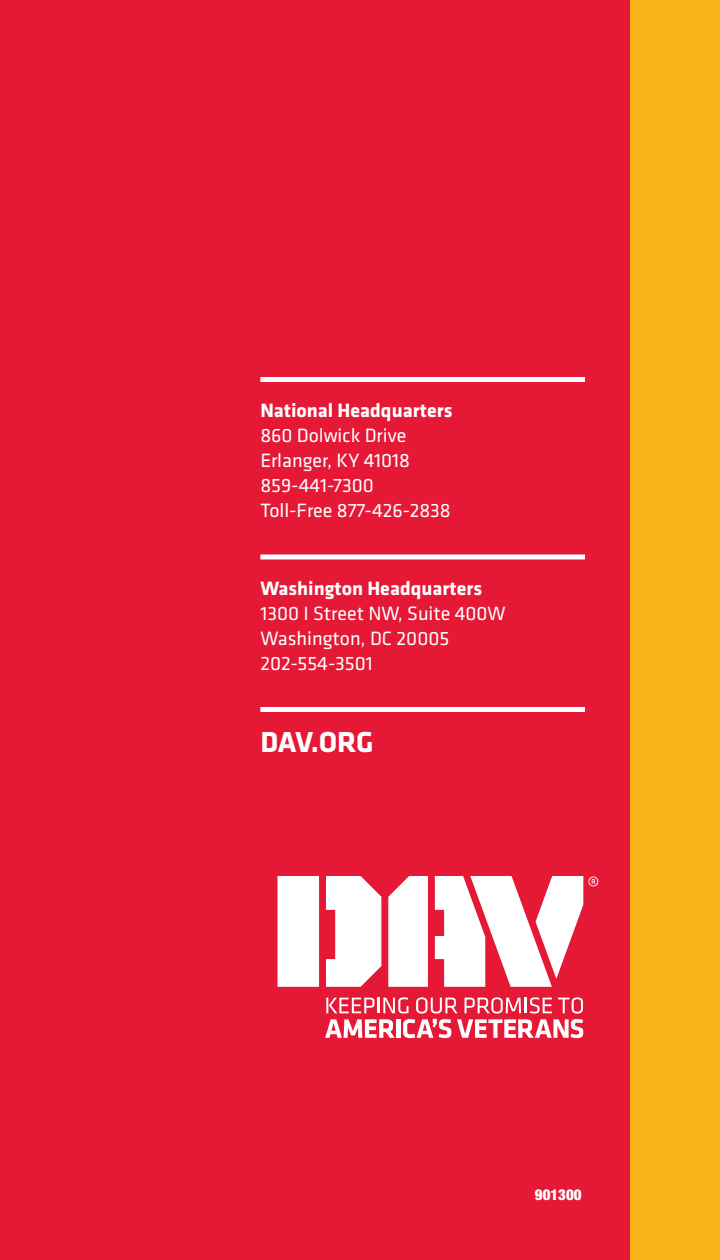
<style>
.page{position:relative;width:720px;height:1260px;background:#e51836}
.page>*{position:absolute;margin:0;border:0;box-sizing:border-box;transform-origin:0 0}
.Cover_-_URL{font:700 30px "Klavika";letter-spacing:-.015em;color:#fff}
.Cover_-_office_address{font:20px "Klavika";color:#fff}
.Cover_-_office_name{font:700 20px "Klavika";color:#fff}
.TOC_-_Main_Heading{font:900 condensed 15px "Helvetica Neue LT";color:#fff}
</style>
<div class="page">
<div style="left:630px;top:0;width:90px;height:1260px;background:#fbb419"></div>
<svg style="left:325px;top:997px;width:258px;height:41px"></svg>
<svg style="left:278px;top:876px;width:103px;height:111px;background:#fbdde2"></svg>
<svg style="left:388px;top:876px;width:210px;height:111px"></svg>
<div style="left:260px;top:377px;width:325px;height:5px;background:#fff"></div>
<div style="left:260px;top:555px;width:325px;height:5px;background:#fff"></div>
<div style="left:260px;top:707px;width:325px;height:5px;background:#fff"></div>
<p class="Cover_-_office_name" style="left:260px;top:396px;width:193px">National Headquarters</p>
<p class="Cover_-_office_address" style="left:260px;top:422px;width:147px">860 Dolwick Drive</p>
<p class="Cover_-_office_address" style="left:260px;top:447px;width:151px">Erlanger, KY 41018</p>
<p class="Cover_-_office_address" style="left:260px;top:472px;width:115px">859-441-7300</p>
<p class="Cover_-_office_address" style="left:260px;top:497px;width:192px">Toll-Free 877-426-2838</p>
<p class="Cover_-_office_name" style="left:260px;top:573px;width:223px">Washington Headquarters</p>
<p class="Cover_-_office_address" style="left:260px;top:600px;width:247px">1300 I Street NW, Suite 400W</p>
<p class="Cover_-_office_address" style="left:260px;top:625px;width:191px">Washington, DC 20005</p>
<p class="Cover_-_office_address" style="left:260px;top:650px;width:114px">202-554-3501</p>
<p class="Cover_-_URL" style="left:260px;top:720px;width:115px">DAV.ORG</p>
<p class="TOC_-_Main_Heading" style="left:535px;top:1185px;width:48px">901300</p>
</div>
